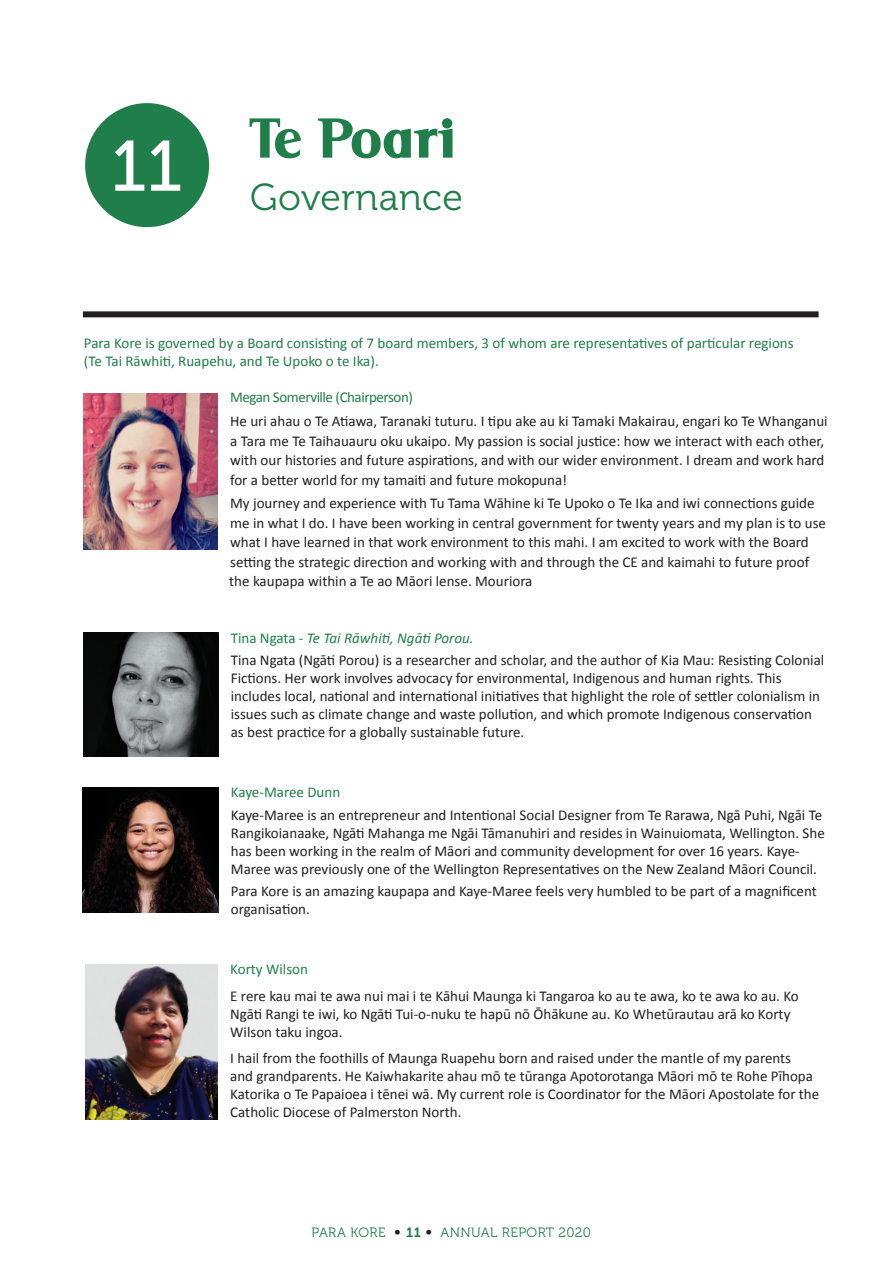
<style>
.page{position:relative;width:893px;height:1263px;background:#fff}
.page>*{position:absolute;margin:0;border:0;box-sizing:border-box;transform-origin:0 0}
.t1{font:71.1px "Museo 500";color:#fff}
.t2{font:900 61.5px "Serif";letter-spacing:.065em;color:#1f7e49}
.t3{font:37.5px "Museo 300";letter-spacing:.01em;color:#1f7e49}
.t4{font:15px/18px "Calibri";color:#231f20}
.t5{font:15px/18px "Calibri";color:#1f7e49}
.t6{font:15px "Calibri";letter-spacing:-.03em;color:#1f7e49}
.t7{font:13.5px "Museo 300";letter-spacing:.025em;color:#1f7e49}
.s1{color:#1f7e49}
.s2{font-style:italic;color:#1f7e49}
.s3{font-family:"Helvetica Neue LT Pro";font-weight:900;color:#231f20}
.s4{font-family:"Museo 700"}
</style>
<div class="page">
<img style="left:83px;top:633px;width:135px;height:124px">
<img style="left:84px;top:393px;width:133px;height:156px">
<div style="left:85px;top:103px;width:124px;height:124px;background:#1f7e49;border-radius:50%"></div>
<img style="left:85px;top:964px;width:132px;height:155px">
<div style="left:83px;top:311px;width:736px;height:6px;background:#231f20"></div>
<img style="left:83px;top:788px;width:135px;height:124px">
<h1 class="t1" style="left:111px;top:127px;width:73px">11</h1>
<h2 class="t2" style="left:250px;top:104px;width:205px">Te Poari</h2>
<h3 class="t3" style="left:250px;top:177px;width:214px">Governance</h3>
<p class="t5" style="left:84px;top:334px;width:711px">Para Kore is governed by a Board consisting of 7 board members, 3 of whom are representatives of particular regions (Te Tai Rāwhiti, Ruapehu, and Te Upoko o te Ika).</p>
<p class="t6" style="left:230px;top:388px;width:184px">Megan Somerville (Chairperson)</p>
<p class="t4" style="left:230px;top:411px;width:599px;line-height:19.5px">He uri ahau o Te Atiawa, Taranaki tuturu. I tipu ake au ki Tamaki Makairau, engari ko Te Whanganui a Tara me Te Taihauauru oku ukaipo. My passion is social justice: how we interact with each other, with our histories and future aspirations, and with our wider environment. I dream and work hard for a better world for my tamaiti and future mokopuna!</p>
<p class="t4" style="left:229px;top:494px;width:598px;line-height:19.5px">My journey and experience with Tu Tama Wāhine ki Te Upoko o Te Ika and iwi connections guide me in what I do. I have been working in central government for twenty years and my plan is to use what I have learned in that work environment to this mahi. I am excited to work with the Board setting the strategic direction and working with and through the CE and kaimahi to future proof the kaupapa within a Te ao Māori lense. Mouriora</p>
<p class="t4" style="left:231px;top:626px;width:595px;line-height:22.2px"><span class="s1">Tina Ngata -</span> <span class="s2">Te Tai Rāwhiti, Ngāti Porou.<br></span>Tina Ngata (Ngāti Porou) is a researcher and scholar, and the author of Kia Mau: Resisting Colonial</p>
<p class="t4" style="left:231px;top:669px;width:591px">Fictions. Her work involves advocacy for environmental, Indigenous and human rights. This includes local, national and international initiatives that highlight the role of settler colonialism in issues such as climate change and waste pollution, and which promote Indigenous conservation as best practice for a globally sustainable future.</p>
<p class="t5" style="left:231px;top:783px;width:111px">Kaye-Maree Dunn</p>
<p class="t4" style="left:231px;top:806px;width:595px">Kaye-Maree is an entrepreneur and Intentional Social Designer from Te Rarawa, Ngā Puhi, Ngāi Te Rangikoianaake, Ngāti Mahanga me Ngāi Tāmanuhiri and resides in Wainuiomata, Wellington. She has been working in the realm of Māori and community development for over 16 years. Kaye-Maree was previously one of the Wellington Representatives on the New Zealand Māori Council.</p>
<p class="t4" style="left:231px;top:882px;width:587px">Para Kore is an amazing kaupapa and Kaye-Maree feels very humbled to be part of a magnificent organisation.</p>
<p class="t5" style="left:230px;top:960px;width:79px">Korty Wilson</p>
<p class="t4" style="left:230px;top:987px;width:570px">E rere kau mai te awa nui mai i te Kāhui Maunga ki Tangaroa ko au te awa, ko te awa ko au. Ko<br>Ngāti Rangi te iwi, ko Ngāti Tui-o-nuku te hapū nō Ōhākune au. Ko Whetūrautau arā ko Korty<br>Wilson taku ingoa.</p>
<p class="t4" style="left:230px;top:1049px;width:591px">I hail from the foothills of Maunga Ruapehu born and raised under the mantle of my parents<br>and grandparents. He Kaiwhakarite ahau mō te tūranga Apotorotanga Māori mō te Rohe Pīhopa Katorika o Te Papaioea i tēnei wā. My current role is Coordinator for the Māori Apostolate for the Catholic Diocese of Palmerston North.</p>
<p class="t7" style="left:312px;top:1225px;width:18px">Para</p>
<p class="t7" style="left:350px;top:1225px;width:242px">Kore <span class="s3">•</span> <span class="s4">11</span> <span class="s3">•</span> ANNUAL REPORT 2020</p>
</div>
